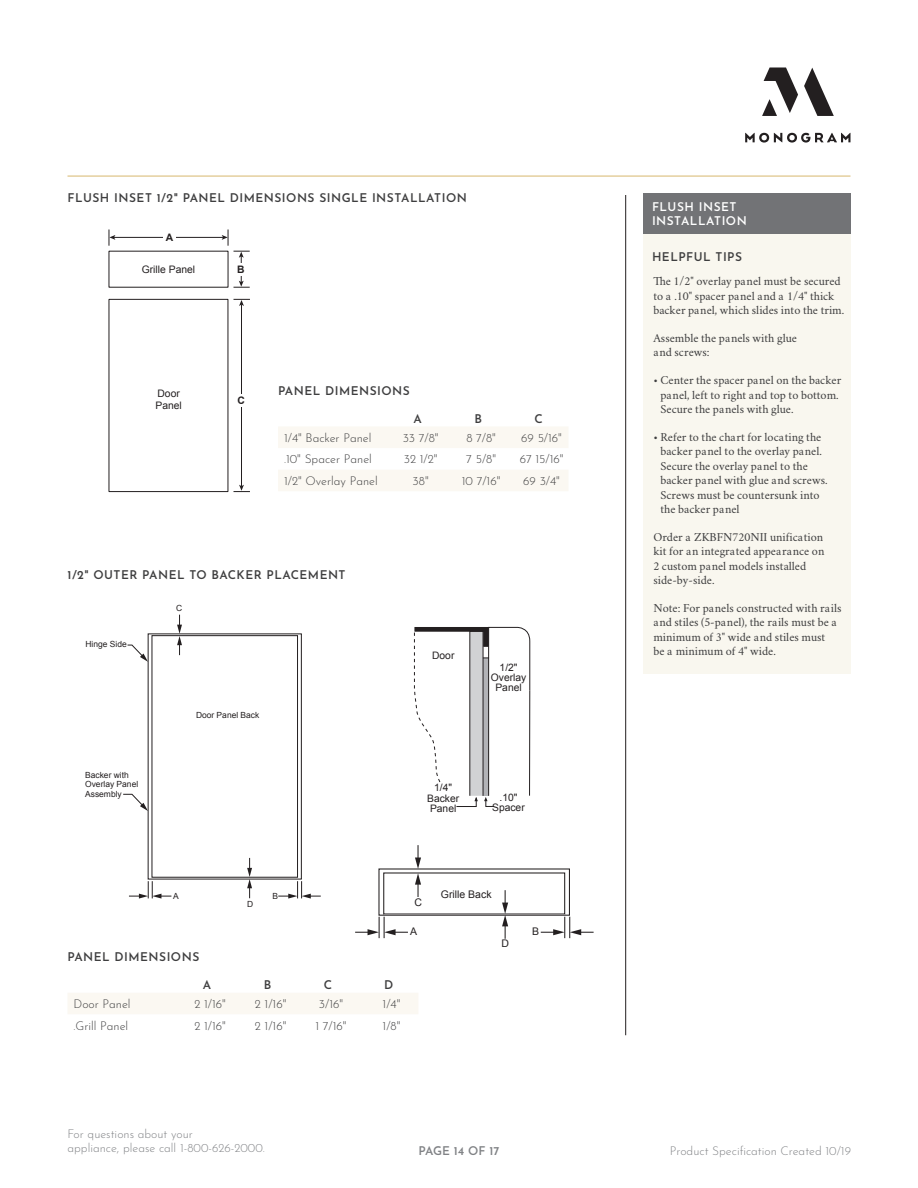
<style>
.page{position:relative;width:918px;height:1188px;background:#fff}
.page>*{position:absolute;margin:0;border:0;box-sizing:border-box;transform-origin:0 0}
.t1{font:12px/14.4px "Crimson";color:#3e3e3f}
.t2{font:300 12px "Josefin Sans";color:#3e3e3f}
.t3{font:600 12px "Josefin Sans";letter-spacing:.04em;color:#3e3e3f}
.t4{font:300 12px/14.4px "Josefin Sans";color:#808285}
.t5{font:600 12px/14.4px "Josefin Sans";letter-spacing:.04em;color:#fff}
.t6{font:600 12px "Josefin Sans";color:#808285}
.t7{font:10.5px "Arial";color:#231f20}
.t8{font:10.35px/10.4px "Arial";color:#231f20;text-align:center}
.t9{font:700 10.35px "Arial";color:#231f20}
.t10{font:8.4px/9.3px "Arial";color:#231f20}
</style>
<div class="page">
<hr style="left:625px;top:195px;width:1px;height:840px;background:#231f20">
<svg style="left:745px;top:68px;width:105px;height:75px"></svg>
<hr style="left:68px;top:176px;width:782px;height:1px;background:#dcbf7e">
<div style="left:643px;top:193px;width:207px;height:480px;background:#f9f7ef"></div>
<div style="left:643px;top:193px;width:207px;height:41px;background:#727376"></div>
<div style="left:109px;top:299px;width:119px;height:193px;border:1px solid #231f20"></div>
<hr style="left:114px;top:237px;width:109px;height:1px;background:#231f20">
<svg style="left:109px;top:229px;width:6px;height:17px"></svg>
<div style="left:163px;top:231px;width:13px;height:12px;background:#fff"></div>
<svg style="left:222px;top:229px;width:28px;height:59px"></svg>
<div style="left:235px;top:263px;width:12px;height:12px;background:#fff"></div>
<hr style="left:241px;top:304px;width:1px;height:182px;background:#231f20">
<svg style="left:234px;top:485px;width:16px;height:7px"></svg>
<svg style="left:234px;top:299px;width:16px;height:7px"></svg>
<div style="left:235px;top:394px;width:12px;height:13px;background:#fff"></div>
<svg style="left:278px;top:427px;width:290px;height:64px"></svg>
<div style="left:148px;top:634px;width:153px;height:245px;background:linear-gradient(to bottom,#fbfbfc,#fbfbfb)"></div>
<div style="left:148px;top:633px;width:154px;height:246px;border:1px solid #231f20"></div>
<div style="left:152px;top:636px;width:146px;height:241px;background:#fff"></div>
<div style="left:152px;top:635px;width:146px;height:243px;border:1px solid #231f20"></div>
<svg style="left:177px;top:615px;width:5px;height:40px"></svg>
<svg style="left:247px;top:858px;width:5px;height:40px"></svg>
<svg style="left:129px;top:881px;width:42px;height:18px"></svg>
<svg style="left:278px;top:881px;width:43px;height:18px"></svg>
<svg style="left:127px;top:644px;width:21px;height:18px"></svg>
<svg style="left:123px;top:793px;width:25px;height:18px"></svg>
<svg style="left:415px;top:845px;width:6px;height:52px"></svg>
<svg style="left:502px;top:890px;width:6px;height:49px"></svg>
<svg style="left:355px;top:917px;width:53px;height:21px"></svg>
<svg style="left:541px;top:917px;width:53px;height:21px"></svg>
<svg style="left:414px;top:627px;width:116px;height:180px"></svg>
<div style="left:68px;top:993px;width:350px;height:21px;background:#fbf8f2"></div>
<p class="t3" style="left:68px;top:188px;width:401px">FLUSH INSET 1/2" PANEL DIMENSIONS SINGLE INSTALLATION</p>
<p class="t9" style="left:166px;top:230px;width:9px">A</p>
<p class="t8" style="left:142px;top:265px;width:55px">Grille Panel</p>
<p class="t9" style="left:237px;top:263px;width:9px">B</p>
<p class="t8" style="left:155px;top:388px;width:28px;line-height:11.6px;text-align:left">Door<br>Panel</p>
<p class="t9" style="left:238px;top:394px;width:9px">C</p>
<p class="t3" style="left:278px;top:380px;width:133px">PANEL DIMENSIONS</p>
<p class="t3" style="left:413px;top:408px;width:10px">A</p>
<p class="t3" style="left:474px;top:408px;width:9px">B</p>
<p class="t3" style="left:534px;top:408px;width:10px">C</p>
<p class="t2" style="left:284px;top:428px;width:89px">1/4" Backer Panel</p>
<p class="t2" style="left:403px;top:428px;width:37px">33 7/8"</p>
<p class="t2" style="left:466px;top:428px;width:31px">8 7/8"</p>
<p class="t2" style="left:521px;top:428px;width:42px">69 5/16"</p>
<p class="t2" style="left:284px;top:450px;width:89px">.10" Spacer Panel</p>
<p class="t2" style="left:404px;top:450px;width:35px">32 1/2"</p>
<p class="t2" style="left:466px;top:450px;width:31px">7 5/8"</p>
<p class="t2" style="left:520px;top:450px;width:45px">67 15/16"</p>
<p class="t2" style="left:284px;top:471px;width:95px">1/2" Overlay Panel</p>
<p class="t2" style="left:413px;top:471px;width:18px">38"</p>
<p class="t2" style="left:462px;top:471px;width:40px">10 7/16"</p>
<p class="t2" style="left:523px;top:471px;width:38px">69 3/4"</p>
<p class="t3" style="left:68px;top:565px;width:280px">1/2" OUTER PANEL TO BACKER PLACEMENT</p>
<p class="t10" style="left:85px;top:640px;width:43px">Hinge Side</p>
<p class="t10" style="left:85px;top:771px;width:55px">Backer with<br>Overlay Panel<br>Assembly</p>
<p class="t10" style="left:176px;top:604px;width:8px">C</p>
<p class="t10" style="left:196px;top:711px;width:65px">Door Panel Back</p>
<p class="t8" style="left:432px;top:651px;width:24px">Door</p>
<p class="t8" style="left:491px;top:662px;width:37px">1/2"<br>Overlay<br>Panel</p>
<p class="t8" style="left:427px;top:783px;width:34px">1/4"<br>Backer<br>Panel</p>
<p class="t8" style="left:492px;top:792px;width:34px">.10"<br>Spacer</p>
<p class="t10" style="left:173px;top:891px;width:7px">A</p>
<p class="t10" style="left:272px;top:892px;width:7px">B</p>
<p class="t10" style="left:247px;top:900px;width:8px">D</p>
<p class="t3" style="left:68px;top:946px;width:133px">PANEL DIMENSIONS</p>
<p class="t3" style="left:203px;top:975px;width:10px">A</p>
<p class="t3" style="left:264px;top:975px;width:9px">B</p>
<p class="t3" style="left:324px;top:975px;width:10px">C</p>
<p class="t3" style="left:384px;top:975px;width:11px">D</p>
<p class="t2" style="left:74px;top:995px;width:59px">Door Panel</p>
<p class="t2" style="left:194px;top:995px;width:33px">2 1/16"</p>
<p class="t2" style="left:255px;top:995px;width:33px">2 1/16"</p>
<p class="t2" style="left:319px;top:995px;width:26px">3/16"</p>
<p class="t2" style="left:383px;top:995px;width:19px">1/4"</p>
<p class="t2" style="left:73px;top:1016px;width:56px">.Grill Panel</p>
<p class="t2" style="left:194px;top:1016px;width:33px">2 1/16"</p>
<p class="t2" style="left:255px;top:1016px;width:33px">2 1/16"</p>
<p class="t2" style="left:315px;top:1016px;width:33px">1 7/16"</p>
<p class="t2" style="left:383px;top:1016px;width:19px">1/8"</p>
<p class="t7" style="left:415px;top:896px;width:9px">C</p>
<p class="t7" style="left:441px;top:888px;width:52px">Grille Back</p>
<p class="t7" style="left:410px;top:924px;width:9px">A</p>
<p class="t7" style="left:532px;top:924px;width:9px">B</p>
<p class="t7" style="left:502px;top:937px;width:9px">D</p>
<p class="t5" style="left:652px;top:198px;width:96px">FLUSH INSET<br>INSTALLATION</p>
<p class="t3" style="left:652px;top:247px;width:92px">HELPFUL TIPS</p>
<p class="t1" style="left:653px;top:273px;width:192px">The 1/2" overlay panel must be secured to a .10" spacer panel and a 1/4" thick backer panel, which slides into the trim.</p>
<p class="t1" style="left:653px;top:330px;width:145px">Assemble the panels with glue and screws:</p>
<p class="t1" style="left:661px;top:372px;width:182px;text-indent:-7px">• Center the spacer panel on the backer panel, left to right and top to bottom.<br>Secure the panels with glue.</p>
<p class="t1" style="left:661px;top:429px;width:169px;text-indent:-7px">• Refer to the chart for locating the backer panel to the overlay panel.<br>Secure the overlay panel to the backer panel with glue and screws.<br>Screws must be countersunk into the backer panel</p>
<p class="t1" style="left:653px;top:529px;width:173px">Order a ZKBFN720NII unification kit for an integrated appearance on<br>2 custom panel models installed side-by-side.</p>
<p class="t1" style="left:653px;top:600px;width:190px">Note: For panels constructed with rails and stiles (5-panel), the rails must be a minimum of 3" wide and stiles must<br>be a minimum of 4" wide.</p>
<p class="t4" style="left:68px;top:1125px;width:199px">For questions about your<br>appliance, please call 1-800-626-2000.</p>
<p class="t6" style="left:419px;top:1140px;width:82px">PAGE 14 OF 17</p>
<p class="t4" style="left:670px;top:1142px;width:183px">Product Specification Created 10/19</p>
</div>
